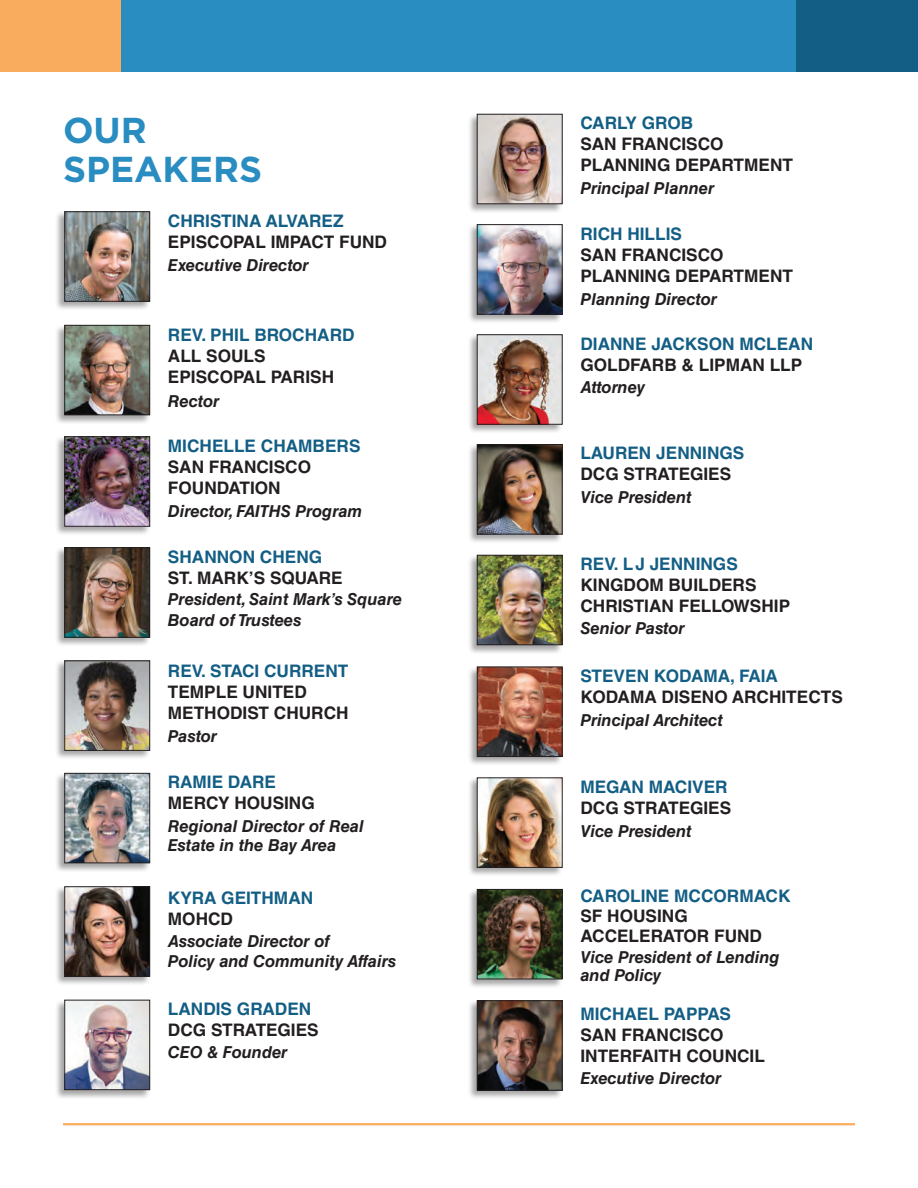
<style>
.page{position:relative;width:918px;height:1188px;background:#fff}
.page>*{position:absolute;margin:0;border:0;box-sizing:border-box;transform-origin:0 0}
.t1{font:700 36px/39px "Gotham";color:#298dc1}
.t2{font:700 17.25px/21px "Helvetica LT Std";color:#231f20}
.t3{font:700 17.25px "Helvetica LT Std";color:#135e85}
.t4{font:italic 700 16.5px/19.5px "Helvetica LT Std";color:#231f20}
</style>
<div class="page">
<div style="left:55px;top:211px;width:96px;height:100px;background:#231f20;opacity:.4"></div>
<img style="left:66px;top:214px;width:82px;height:86px">
<div style="left:64px;top:212px;width:86px;height:90px;border:1px solid #231f20"></div>
<div style="left:55px;top:325px;width:96px;height:99px;background:#231f20;opacity:.4"></div>
<img style="left:66px;top:327px;width:82px;height:86px">
<div style="left:64px;top:325px;width:86px;height:90px;border:1px solid #231f20"></div>
<div style="left:55px;top:436px;width:96px;height:100px;background:#231f20;opacity:.4"></div>
<img style="left:66px;top:438px;width:82px;height:87px">
<div style="left:64px;top:436px;width:86px;height:91px;border:1px solid #231f20"></div>
<div style="left:55px;top:547px;width:96px;height:100px;background:#231f20;opacity:.4"></div>
<img style="left:66px;top:549px;width:82px;height:87px">
<div style="left:64px;top:547px;width:86px;height:91px;border:1px solid #231f20"></div>
<div style="left:55px;top:660px;width:96px;height:100px;background:#231f20;opacity:.4"></div>
<img style="left:67px;top:663px;width:81px;height:86px">
<div style="left:65px;top:661px;width:85px;height:90px;border:1px solid #231f20"></div>
<div style="left:55px;top:773px;width:96px;height:99px;background:#231f20;opacity:.4"></div>
<img style="left:66px;top:775px;width:82px;height:86px">
<div style="left:64px;top:773px;width:86px;height:90px;border:1px solid #231f20"></div>
<div style="left:55px;top:886px;width:96px;height:100px;background:#231f20;opacity:.4"></div>
<img style="left:66px;top:888px;width:82px;height:87px">
<div style="left:64px;top:886px;width:86px;height:91px;border:1px solid #231f20"></div>
<div style="left:55px;top:999px;width:96px;height:100px;background:#231f20;opacity:.4"></div>
<img style="left:66px;top:1002px;width:82px;height:86px">
<div style="left:64px;top:1000px;width:86px;height:90px;border:1px solid #231f20"></div>
<div style="left:467px;top:113px;width:96px;height:100px;background:#231f20;opacity:.4"></div>
<img style="left:479px;top:116px;width:81px;height:86px">
<div style="left:477px;top:114px;width:85px;height:90px;border:1px solid #231f20"></div>
<div style="left:467px;top:224px;width:96px;height:100px;background:#231f20;opacity:.4"></div>
<img style="left:479px;top:226px;width:81px;height:86px">
<div style="left:477px;top:224px;width:85px;height:90px;border:1px solid #231f20"></div>
<div style="left:467px;top:444px;width:96px;height:100px;background:#231f20;opacity:.4"></div>
<img style="left:479px;top:446px;width:81px;height:86px">
<div style="left:477px;top:444px;width:85px;height:90px;border:1px solid #231f20"></div>
<div style="left:467px;top:554px;width:96px;height:100px;background:#231f20;opacity:.4"></div>
<img style="left:479px;top:557px;width:81px;height:86px">
<div style="left:477px;top:555px;width:85px;height:90px;border:1px solid #231f20"></div>
<div style="left:467px;top:334px;width:96px;height:100px;background:#231f20;opacity:.4"></div>
<img style="left:479px;top:337px;width:81px;height:86px">
<div style="left:477px;top:335px;width:85px;height:90px;border:1px solid #231f20"></div>
<div style="left:467px;top:889px;width:96px;height:100px;background:#231f20;opacity:.4"></div>
<img style="left:479px;top:891px;width:81px;height:86px">
<div style="left:477px;top:889px;width:85px;height:90px;border:1px solid #231f20"></div>
<div style="left:467px;top:777px;width:96px;height:100px;background:#231f20;opacity:.4"></div>
<img style="left:479px;top:780px;width:81px;height:86px">
<div style="left:477px;top:778px;width:85px;height:90px;border:1px solid #231f20"></div>
<div style="left:467px;top:1000px;width:96px;height:100px;background:#231f20;opacity:.4"></div>
<img style="left:479px;top:1002px;width:81px;height:87px">
<div style="left:477px;top:1000px;width:85px;height:91px;border:1px solid #231f20"></div>
<div style="left:467px;top:666px;width:96px;height:100px;background:#231f20;opacity:.4"></div>
<img style="left:479px;top:669px;width:81px;height:86px">
<div style="left:477px;top:667px;width:85px;height:90px;border:1px solid #231f20"></div>
<hr style="left:63px;top:1123px;width:792px;height:2px;background:#faac5e">
<div style="left:0;top:0;width:918px;height:72px;background:#298dc1"></div>
<div style="left:0;top:0;width:122px;height:72px;background:#faac5e"></div>
<div style="left:796px;top:0;width:122px;height:72px;background:#135e85"></div>
<h1 class="t1" style="left:63px;top:110px;width:201px">OUR<br>SPEAKERS</h1>
<p class="t3" style="left:168px;top:211px;width:177px">CHRISTINA ALVAREZ</p>
<p class="t2" style="left:168px;top:231px;width:221px">EPISCOPAL IMPACT FUND</p>
<p class="t4" style="left:168px;top:255px;width:143px">Executive Director</p>
<p class="t3" style="left:168px;top:325px;width:188px">REV. PHIL BROCHARD</p>
<p class="t2" style="left:168px;top:345px;width:168px">ALL SOULS<br>EPISCOPAL PARISH</p>
<p class="t4" style="left:168px;top:391px;width:53px">Rector</p>
<p class="t3" style="left:168px;top:436px;width:194px">MICHELLE CHAMBERS</p>
<p class="t2" style="left:168px;top:456px;width:145px">SAN FRANCISCO<br>FOUNDATION</p>
<p class="t4" style="left:168px;top:501px;width:196px">Director, FAITHS Program</p>
<p class="t3" style="left:168px;top:547px;width:156px">SHANNON CHENG</p>
<p class="t2" style="left:168px;top:567px;width:176px">ST. MARK’S SQUARE</p>
<p class="t4" style="left:168px;top:589px;width:236px;line-height:21px">President, Saint Mark’s Square<br>Board of Trustees</p>
<p class="t3" style="left:168px;top:661px;width:182px">REV. STACI CURRENT</p>
<p class="t2" style="left:168px;top:681px;width:182px">TEMPLE UNITED<br>METHODIST CHURCH</p>
<p class="t4" style="left:168px;top:726px;width:51px">Pastor</p>
<p class="t3" style="left:168px;top:772px;width:110px">RAMIE DARE</p>
<p class="t2" style="left:168px;top:792px;width:148px">MERCY HOUSING</p>
<p class="t4" style="left:168px;top:816px;width:197px">Regional Director of Real<br>Estate in the Bay Area</p>
<p class="t3" style="left:168px;top:887px;width:147px">KYRA GEITHMAN</p>
<p class="t2" style="left:168px;top:908px;width:67px">MOHCD</p>
<p class="t4" style="left:168px;top:931px;width:230px">Associate Director of<br>Policy and Community Affairs</p>
<p class="t3" style="left:168px;top:998px;width:145px">LANDIS GRADEN</p>
<p class="t2" style="left:168px;top:1019px;width:152px">DCG STRATEGIES</p>
<p class="t4" style="left:168px;top:1042px;width:121px">CEO &amp; Founder</p>
<p class="t3" style="left:580px;top:113px;width:114px">CARLY GROB</p>
<p class="t2" style="left:580px;top:134px;width:214px">SAN FRANCISCO<br>PLANNING DEPARTMENT</p>
<p class="t4" style="left:580px;top:178px;width:135px">Principal Planner</p>
<p class="t3" style="left:580px;top:224px;width:103px">RICH HILLIS</p>
<p class="t2" style="left:580px;top:245px;width:214px">SAN FRANCISCO<br>PLANNING DEPARTMENT</p>
<p class="t4" style="left:580px;top:289px;width:138px">Planning Director</p>
<p class="t3" style="left:580px;top:333px;width:234px">DIANNE JACKSON MCLEAN</p>
<p class="t2" style="left:580px;top:354px;width:223px">GOLDFARB &amp; LIPMAN LLP</p>
<p class="t4" style="left:580px;top:378px;width:66px">Attorney</p>
<p class="t3" style="left:580px;top:443px;width:165px">LAUREN JENNINGS</p>
<p class="t2" style="left:580px;top:464px;width:152px">DCG STRATEGIES</p>
<p class="t4" style="left:580px;top:487px;width:113px">Vice President</p>
<p class="t3" style="left:580px;top:553px;width:159px">REV. LJ JENNINGS</p>
<p class="t2" style="left:580px;top:574px;width:211px">KINGDOM BUILDERS<br>CHRISTIAN FELLOWSHIP</p>
<p class="t4" style="left:580px;top:618px;width:106px">Senior Pastor</p>
<p class="t3" style="left:580px;top:666px;width:199px">STEVEN KODAMA, FAIA</p>
<p class="t2" style="left:580px;top:686px;width:264px">KODAMA DISENO ARCHITECTS</p>
<p class="t4" style="left:580px;top:710px;width:144px">Principal Architect</p>
<p class="t3" style="left:580px;top:777px;width:149px">MEGAN MACIVER</p>
<p class="t2" style="left:580px;top:797px;width:152px">DCG STRATEGIES</p>
<p class="t4" style="left:580px;top:821px;width:113px">Vice President</p>
<p class="t3" style="left:580px;top:885px;width:212px">CAROLINE MCCORMACK</p>
<p class="t2" style="left:580px;top:906px;width:183px;line-height:20.2px">SF HOUSING<br>ACCELERATOR FUND</p>
<p class="t4" style="left:580px;top:948px;width:201px;line-height:18px">Vice President of Lending and Policy</p>
<p class="t3" style="left:580px;top:1003px;width:152px">MICHAEL PAPPAS</p>
<p class="t2" style="left:580px;top:1024px;width:186px">SAN FRANCISCO<br>INTERFAITH COUNCIL</p>
<p class="t4" style="left:580px;top:1068px;width:143px">Executive Director</p>
</div>
